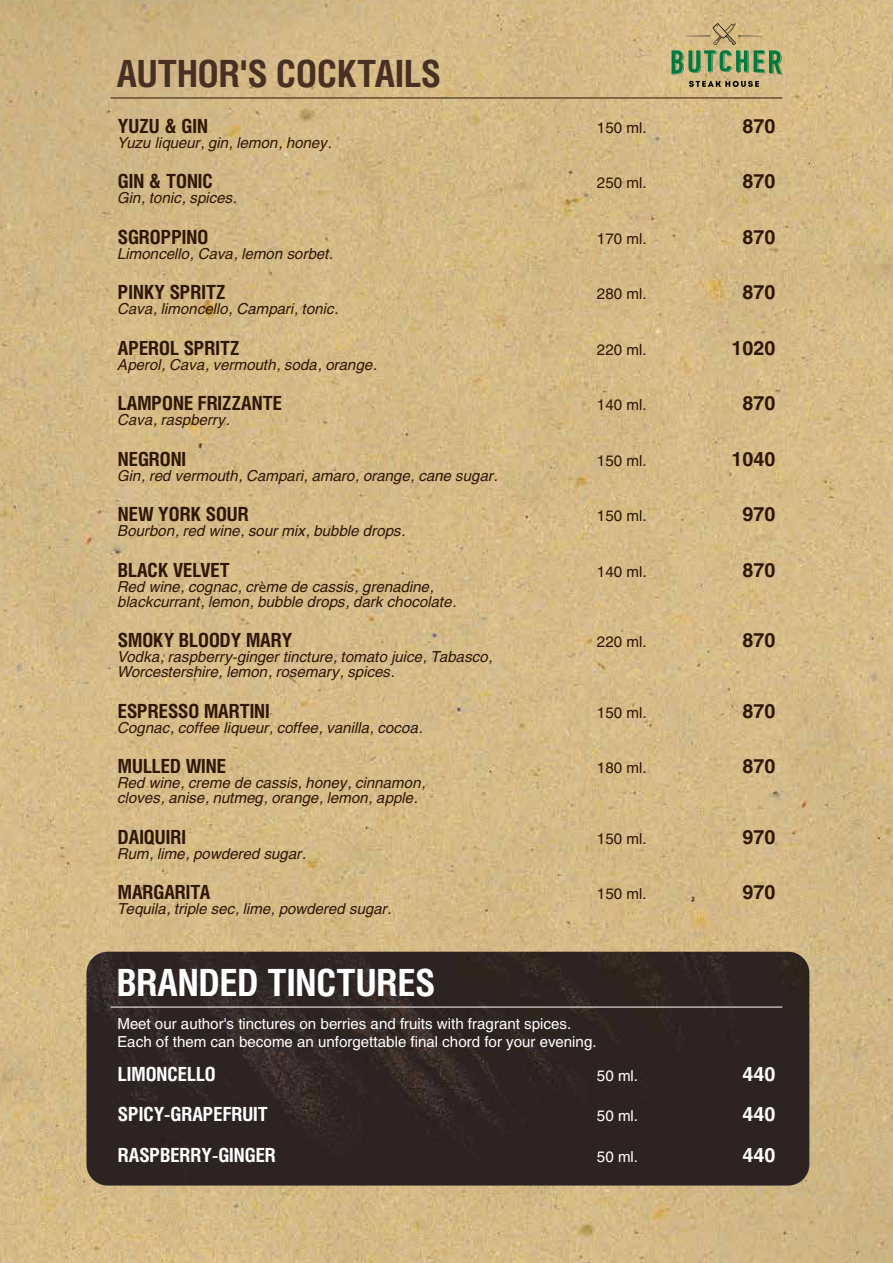
<style>
.page{position:relative;width:893px;height:1263px;background:#fff}
.page>*{position:absolute;margin:0;border:0;box-sizing:border-box;transform-origin:0 0}
.t1{font:700 37.5px "Helios Cond C";color:#483024}
.t2{font:700 37.5px "Helios Cond C";color:#fff}
.t3{font:700 19.5px "Helios Cond C";color:#2e1705}
.t4{font:700 19.5px "Helios C";color:#2e1705}
.t5{font:700 19.5px "Helios Cond C";color:#fff}
.t6{font:700 19.5px "Helios C";color:#fff}
.t7{font:italic 15px/15px "Helios C";color:#2e1705}
.t8{font:15px/18px "Helios C";color:#fff}
.t9{font:15px "Helios C";color:#2e1705}
.s1{font-family:"Myriad Pro";font-style:normal}
</style>
<div class="page">
<img style="left:0;top:0;width:893px;height:1263px">
<img style="left:86px;top:952px;width:723px;height:233px">
<hr style="left:111px;top:98px;width:671px;height:1px;background:#2e1705">
<hr style="left:111px;top:1007px;width:671px;height:1px;background:#fff">
<svg style="left:672px;top:23px;width:110px;height:65px"></svg>
<h1 class="t1" style="left:117px;top:51px;width:326px">AUTHOR'S COCKTAILS</h1>
<h2 class="t3" style="left:118px;top:114px;width:92px">YUZU &amp; GIN</h2>
<p class="t9" style="left:597px;top:119px;width:51px">150 ml.</p>
<h2 class="t4" style="left:743px;top:115px;width:34px">870</h2>
<p class="t7" style="left:118px;top:135px;width:216px">Yuzu liqueur, gin, lemon, honey.</p>
<h2 class="t3" style="left:118px;top:170px;width:96px">GIN &amp; TONIC</h2>
<p class="t9" style="left:597px;top:174px;width:51px">250 ml.</p>
<h2 class="t4" style="left:743px;top:170px;width:34px">870</h2>
<p class="t7" style="left:118px;top:190px;width:121px">Gin, tonic, spices.</p>
<h2 class="t3" style="left:118px;top:225px;width:92px">SGROPPINO</h2>
<p class="t9" style="left:597px;top:230px;width:51px">170 ml.</p>
<h2 class="t4" style="left:743px;top:226px;width:34px">870</h2>
<p class="t7" style="left:118px;top:246px;width:217px">Limoncello, Cava, lemon sorbet.</p>
<h2 class="t3" style="left:118px;top:281px;width:109px">PINKY SPRITZ</h2>
<p class="t9" style="left:597px;top:285px;width:51px">280 ml.</p>
<h2 class="t4" style="left:743px;top:281px;width:34px">870</h2>
<p class="t7" style="left:118px;top:301px;width:222px">Cava, limoncello, Campari, tonic.</p>
<h2 class="t3" style="left:118px;top:336px;width:123px">APEROL SPRITZ</h2>
<p class="t9" style="left:597px;top:341px;width:51px">220 ml.</p>
<h2 class="t4" style="left:732px;top:337px;width:45px">1020</h2>
<p class="t7" style="left:118px;top:357px;width:261px">Aperol, Cava, vermouth, soda, orange.</p>
<h2 class="t3" style="left:118px;top:392px;width:166px">LAMPONE FRIZZANTE</h2>
<p class="t9" style="left:597px;top:396px;width:51px">140 ml.</p>
<h2 class="t4" style="left:743px;top:392px;width:34px">870</h2>
<p class="t7" style="left:118px;top:412px;width:113px">Cava, raspberry.</p>
<h2 class="t3" style="left:118px;top:447px;width:70px">NEGRONI</h2>
<p class="t9" style="left:597px;top:452px;width:51px">150 ml.</p>
<h2 class="t4" style="left:732px;top:448px;width:45px">1040</h2>
<p class="t7" style="left:118px;top:468px;width:381px">Gin, red vermouth, Campari, amaro, orange, cane sugar.</p>
<h2 class="t3" style="left:118px;top:503px;width:132px">NEW YORK SOUR</h2>
<p class="t9" style="left:597px;top:507px;width:51px">150 ml.</p>
<h2 class="t4" style="left:743px;top:503px;width:34px">970</h2>
<p class="t7" style="left:118px;top:523px;width:289px">Bourbon, red wine, sour mix, bubble drops.</p>
<h2 class="t3" style="left:118px;top:558px;width:113px">BLACK VELVET</h2>
<p class="t9" style="left:597px;top:563px;width:51px">140 ml.</p>
<h2 class="t4" style="left:743px;top:559px;width:34px">870</h2>
<p class="t7" style="left:118px;top:579px;width:340px">Red wine, cognac, cr<span class="s1">è</span>me de cassis, grenadine, blackcurrant, lemon, bubble drops, dark chocolate.</p>
<h2 class="t3" style="left:118px;top:629px;width:176px">SMOKY BLOODY MARY</h2>
<p class="t9" style="left:597px;top:633px;width:51px">220 ml.</p>
<h2 class="t4" style="left:743px;top:629px;width:34px">870</h2>
<p class="t7" style="left:118px;top:649px;width:376px">Vodka, raspberry-ginger tincture, tomato juice, Tabasco,<br>Worcestershire, lemon, rosemary, spices.</p>
<h2 class="t3" style="left:118px;top:699px;width:153px">ESPRESSO MARTINI</h2>
<p class="t9" style="left:597px;top:704px;width:51px">150 ml.</p>
<h2 class="t4" style="left:743px;top:700px;width:34px">870</h2>
<p class="t7" style="left:118px;top:720px;width:307px">Cognac, coffee liqueur, coffee, vanilla, cocoa.</p>
<h2 class="t3" style="left:118px;top:755px;width:110px">MULLED WINE</h2>
<p class="t9" style="left:597px;top:759px;width:51px">180 ml.</p>
<h2 class="t4" style="left:743px;top:755px;width:34px">870</h2>
<p class="t7" style="left:118px;top:775px;width:309px">Red wine, creme de cassis, honey, cinnamon, cloves, anise, nutmeg, orange, lemon, apple.</p>
<h2 class="t3" style="left:118px;top:825px;width:70px">DAIQUIRI</h2>
<p class="t9" style="left:597px;top:830px;width:51px">150 ml.</p>
<h2 class="t4" style="left:743px;top:826px;width:34px">970</h2>
<p class="t7" style="left:118px;top:846px;width:190px">Rum, lime, powdered sugar.</p>
<h2 class="t3" style="left:118px;top:881px;width:94px">MARGARITA</h2>
<p class="t9" style="left:597px;top:885px;width:51px">150 ml.</p>
<h2 class="t4" style="left:743px;top:881px;width:34px">970</h2>
<p class="t7" style="left:118px;top:901px;width:275px">Tequila, triple sec, lime, powdered sugar.</p>
<h1 class="t2" style="left:117px;top:960px;width:320px">BRANDED TINCTURES</h1>
<p class="t8" style="left:117px;top:1014px;width:481px">Meet our author's tinctures on berries and fruits with fragrant spices.<br>Each of them can become an unforgettable final chord for your evening.</p>
<h2 class="t5" style="left:118px;top:1062px;width:99px">LIMONCELLO</h2>
<p class="t8" style="left:597px;top:1066px;width:43px">50 ml.</p>
<h2 class="t6" style="left:743px;top:1063px;width:34px">440</h2>
<h2 class="t5" style="left:118px;top:1103px;width:152px">SPICY-GRAPEFRUIT</h2>
<p class="t8" style="left:597px;top:1107px;width:43px">50 ml.</p>
<h2 class="t6" style="left:743px;top:1103px;width:34px">440</h2>
<h2 class="t5" style="left:118px;top:1143px;width:159px">RASPBERRY-GINGER</h2>
<p class="t8" style="left:597px;top:1147px;width:43px">50 ml.</p>
<h2 class="t6" style="left:743px;top:1144px;width:34px">440</h2>
</div>
